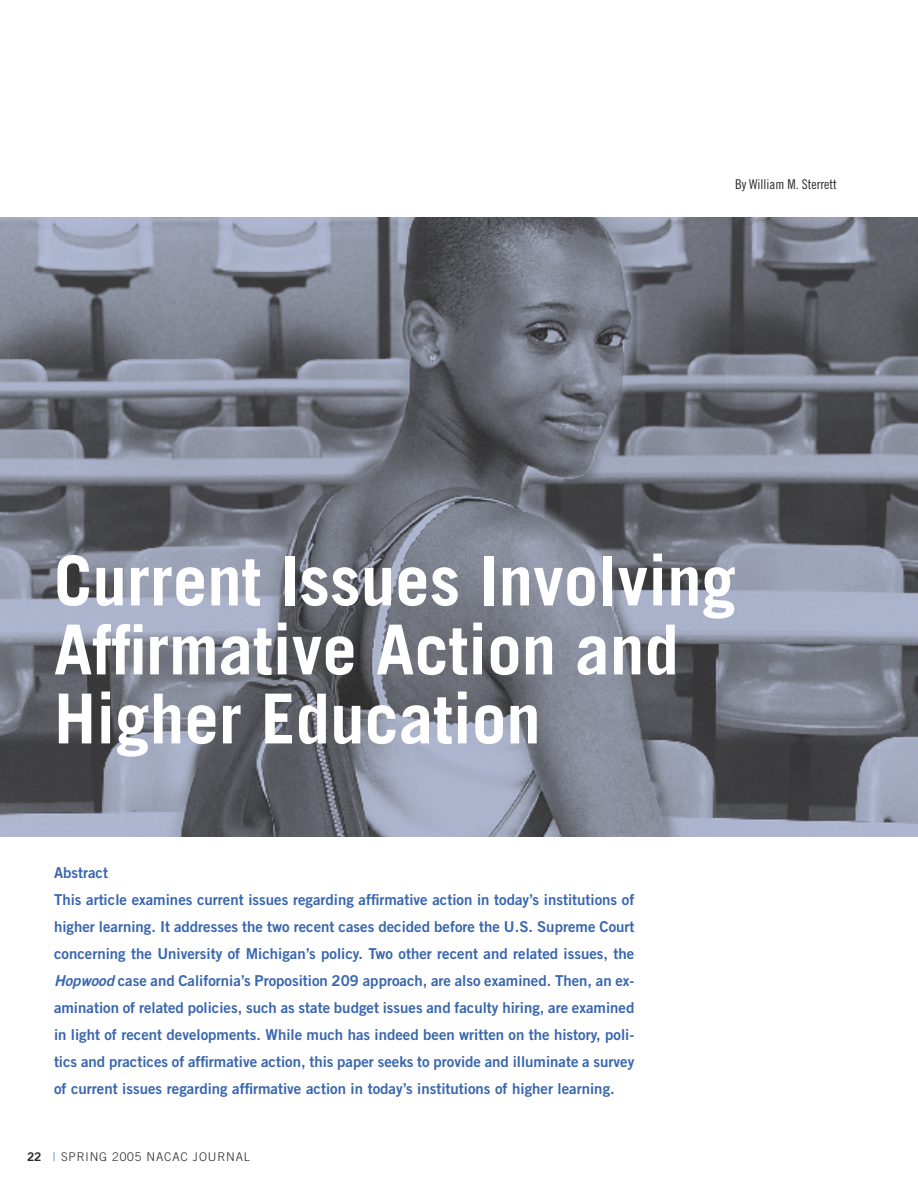
<style>
.page{position:relative;width:918px;height:1188px;background:#fff}
.page>*{position:absolute;margin:0;border:0;box-sizing:border-box;transform-origin:0 0}
.LG_TITLE{font:700 69px/69px "Trade Gothic";color:#fff}
.FEATURE_INTRO_PARA{font:15px/27px "Trade Gothic Bold Two";color:#3966ae;text-align:justify}
.BYLINE{font:13.5px "Trade Gothic Cond Eighteen";color:#2a2828}
.t1{font:300 12px "Trade Gothic";letter-spacing:.07em;color:#2a2828}
.s1{font-style:italic}
.s2{font-family:"Trade Gothic Bold Two";font-weight:400}
.s3{color:#3966ae}
</style>
<div class="page">
<img style="left:0;top:217px;width:918px;height:620px">
<p class="BYLINE" style="left:735px;top:176px;width:103px">By William M. Sterrett</p>
<p class="LG_TITLE" style="left:54px;top:545px;width:684px">Current Issues Involving<br>Affirmative Action and<br>Higher Education</p>
<p class="FEATURE_INTRO_PARA" style="left:54px;top:858px;width:56px">Abstract</p>
<p class="FEATURE_INTRO_PARA" style="left:54px;top:885px;width:582px">This article examines current issues regarding affirmative action in today’s institutions of higher learning. It addresses the two recent cases decided before the U.S. Supreme Court concerning the University of Michigan’s policy. Two other recent and related issues, the <span class="s1">Hopwood</span> case and California’s Proposition 209 approach, are also examined. Then, an ex&shy;amination of related policies, such as state budget issues and faculty hiring, are examined in light of recent developments. While much has indeed been written on the history, poli&shy;tics and practices of affirmative action, this paper seeks to provide and illuminate a survey of current issues regarding affirmative action in today’s institutions of higher learning.</p>
<p class="t1" style="left:27px;top:1150px;width:224px"><span class="s2">22</span> <span class="s3">|</span> SPRING 2005 NACAC JOURNAL</p>
</div>
